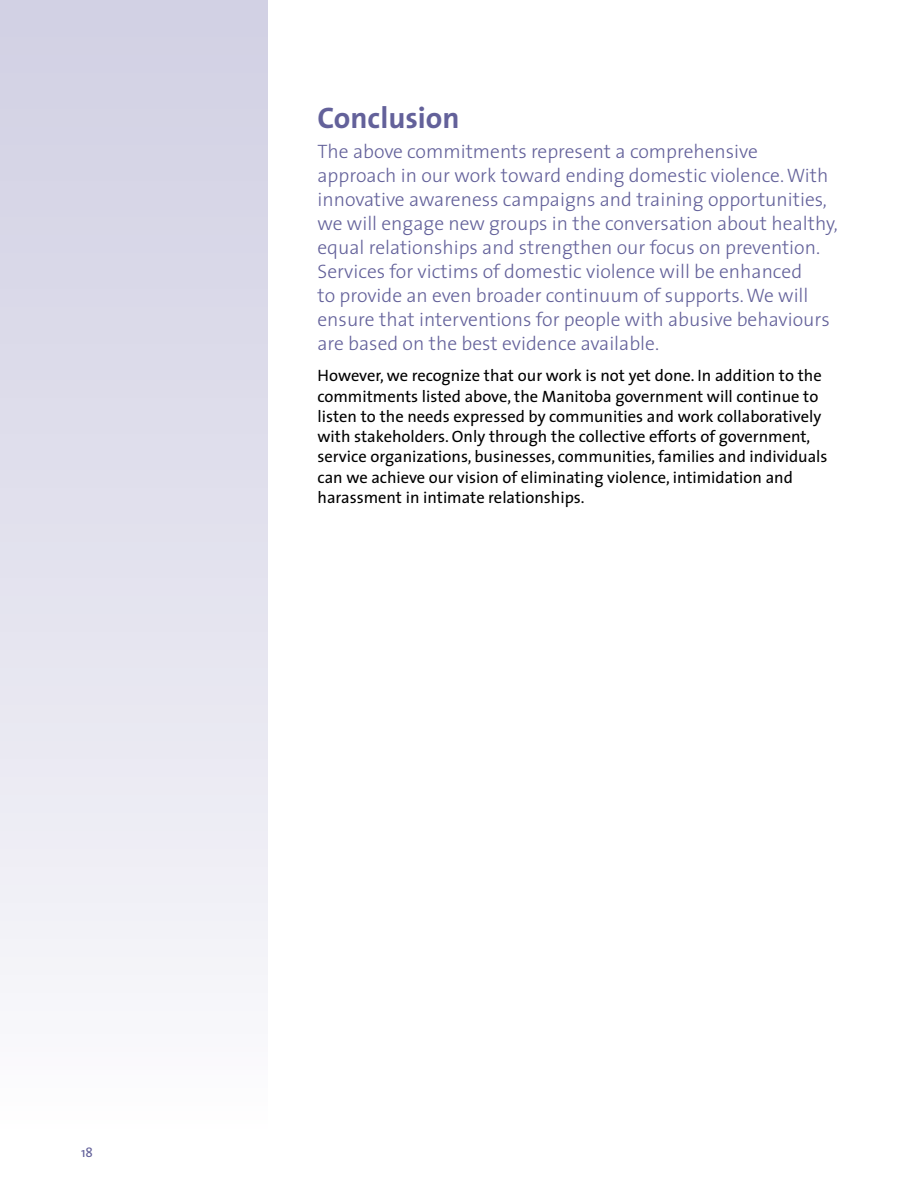
<style>
.page{position:relative;width:918px;height:1188px;background:#fff}
.page>*{position:absolute;margin:0;border:0;box-sizing:border-box;transform-origin:0 0}
.t1{font:700 30px "The Sans";color:#63619a}
.t2{font:300 19.5px/24px "The Sans";color:#63619a}
.t3{font:16.5px/20.2px "The Sans";color:#000}
.t4{font:13.5px "The Sans";color:#63619a}
</style>
<div class="page">
<div style="left:0;top:0;width:268px;height:1137px;background:linear-gradient(to bottom,#cfcee2,#fafafc)"></div>
<h1 class="t1" style="left:318px;top:92px;width:144px">Conclusion</h1>
<p class="t2" style="left:318px;top:139px;width:522px">The above commitments represent a comprehensive approach in our work toward ending domestic violence. With innovative awareness campaigns and training opportunities, we will engage new groups in the conversation about healthy, equal relationships and strengthen our focus on prevention.<br>Services for victims of domestic violence will be enhanced<br>to provide an even broader continuum of supports. We will ensure that interventions for people with abusive behaviours are based on the best evidence available.</p>
<p class="t3" style="left:318px;top:365px;width:512px">However, we recognize that our work is not yet done. In addition to the commitments listed above, the Manitoba government will continue to listen to the needs expressed by communities and work collaboratively with stakeholders. Only through the collective efforts of government, service organizations, businesses, communities, families and individuals can we achieve our vision of eliminating violence, intimidation and harassment in intimate relationships.</p>
<p class="t4" style="left:81px;top:1142px;width:14px">18</p>
</div>
